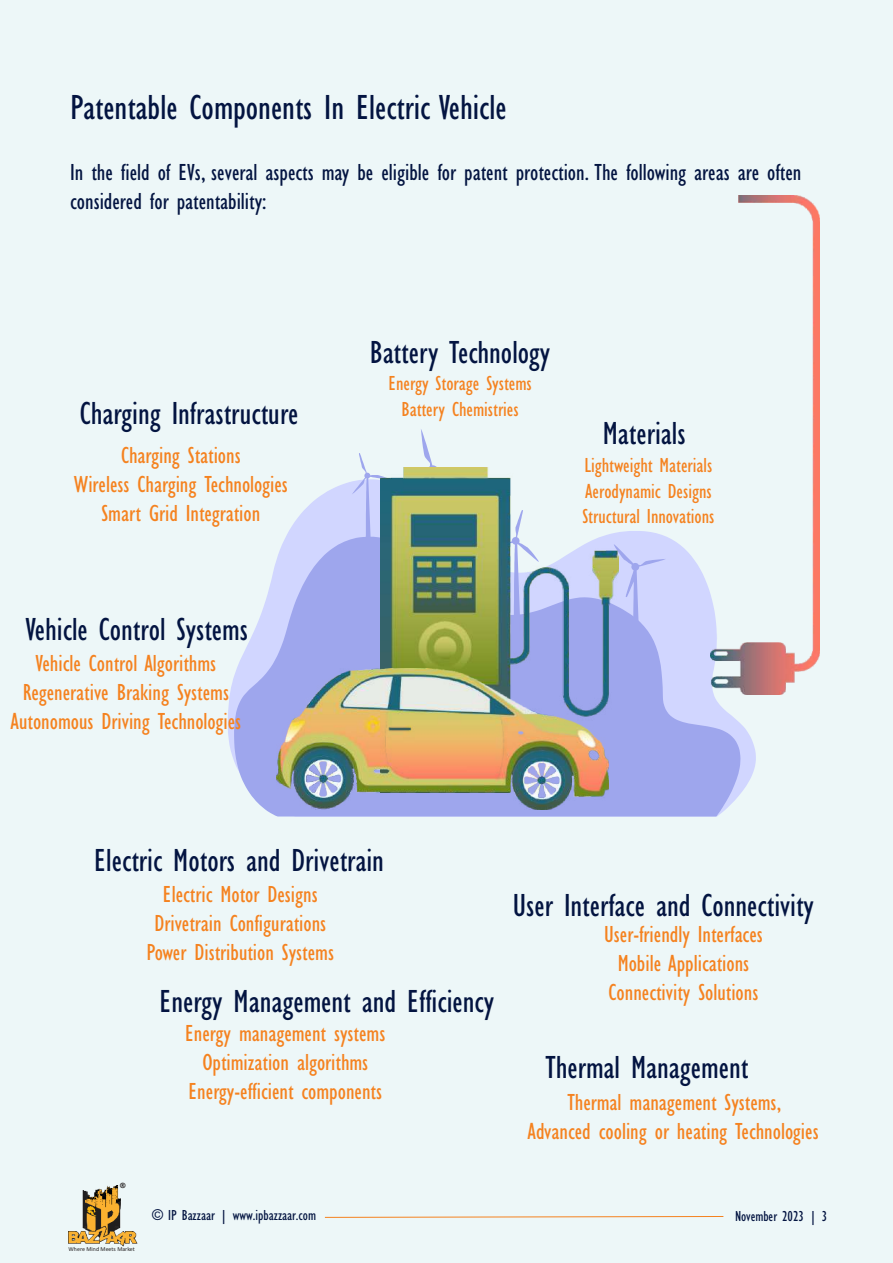
<style>
.page{position:relative;width:893px;height:1263px;background:#edf7f8}
.page>*{position:absolute;margin:0;border:0;box-sizing:border-box;transform-origin:0 0}
.t1{font:condensed 36px "Gill Sans";color:#031441}
.t2{font:condensed 33px "Gill Sans";color:#031441}
.t3{font:condensed 24px/29px "Gill Sans";color:#f5821f;text-align:center}
.t4{font:condensed 24px/29px "Gill Sans";color:#031441}
.t5{font:condensed 21px/25.3px "Gill Sans";color:#f5821f;text-align:center}
.t6{font:condensed 15px "Gill Sans";color:#031441}
.t7{font:700 7.95px "Trebuchet MS";color:#231f20}
.t8{font:6px "Calibri";color:#231f20}
</style>
<div class="page">
<svg style="left:228px;top:481px;width:528px;height:313px"></svg>
<svg style="left:234px;top:537px;width:506px;height:279px;background:#b5bcf2"></svg>
<svg style="left:619px;top:544px;width:47px;height:109px;background:#c1c7f9"></svg>
<svg style="left:352px;top:453px;width:29px;height:91px"></svg>
<svg style="left:403px;top:429px;width:72px;height:39px"></svg>
<img style="left:710px;top:196px;width:110px;height:499px">
<img style="left:381px;top:468px;width:238px;height:325px">
<img style="left:277px;top:668px;width:331px;height:142px">
<img style="left:68px;top:1185px;width:70px;height:61px">
<svg style="left:324px;top:1216px;width:400px;height:2px"></svg>
<h1 class="t1" style="left:70px;top:94px;width:438px">Patentable Components In Electric Vehicle</h1>
<p class="t4" style="left:70px;top:160px;width:733px">In the field of EVs, several aspects may be eligible for patent protection. The following areas are often considered for patentability:</p>
<h2 class="t2" style="left:80px;top:401px;width:220px">Charging Infrastructure</h2>
<p class="t3" style="left:74px;top:444px;width:216px">Charging Stations<br>Wireless Charging Technologies<br>Smart Grid Integration</p>
<h2 class="t2" style="left:26px;top:617px;width:224px">Vehicle Control Systems</h2>
<p class="t3" style="left:11px;top:651px;width:232px">Vehicle Control Algorithms<br>Regenerative Braking Systems<br>Autonomous Driving Technologies</p>
<h2 class="t2" style="left:370px;top:340px;width:182px">Battery Technology</h2>
<p class="t5" style="left:388px;top:373px;width:145px">Energy Storage Systems<br>Battery Chemistries</p>
<h2 class="t2" style="left:603px;top:421px;width:84px">Materials</h2>
<p class="t5" style="left:582px;top:455px;width:134px;text-align:left">Lightweight Materials<br>Aerodynamic Designs<br>Structural Innovations</p>
<h2 class="t2" style="left:94px;top:848px;width:291px">Electric Motors and Drivetrain</h2>
<p class="t3" style="left:147px;top:882px;width:189px">Electric Motor Designs<br>Drivetrain Configurations<br>Power Distribution Systems</p>
<h2 class="t2" style="left:160px;top:989px;width:336px">Energy Management and Efficiency</h2>
<p class="t3" style="left:185px;top:1021px;width:202px">Energy management systems<br>Optimization algorithms<br>Energy-efficient components</p>
<h2 class="t2" style="left:513px;top:893px;width:303px">User Interface and Connectivity</h2>
<p class="t3" style="left:604px;top:922px;width:160px">User-friendly Interfaces<br>Mobile Applications<br>Connectivity Solutions</p>
<h2 class="t2" style="left:545px;top:1055px;width:204px">Thermal Management</h2>
<p class="t3" style="left:528px;top:1090px;width:293px">Thermal management Systems,<br>Advanced cooling or heating Technologies</p>
<p class="t7" style="left:120px;top:1182px;width:7px">®</p>
<p class="t8" style="left:69px;top:1246px;width:68px">Where Mind Meets Market</p>
<p class="t6" style="left:152px;top:1209px;width:165px">© IP Bazzaar | www.ipbazzaar.com</p>
<p class="t6" style="left:735px;top:1210px;width:94px">November 2023 | 3</p>
</div>
